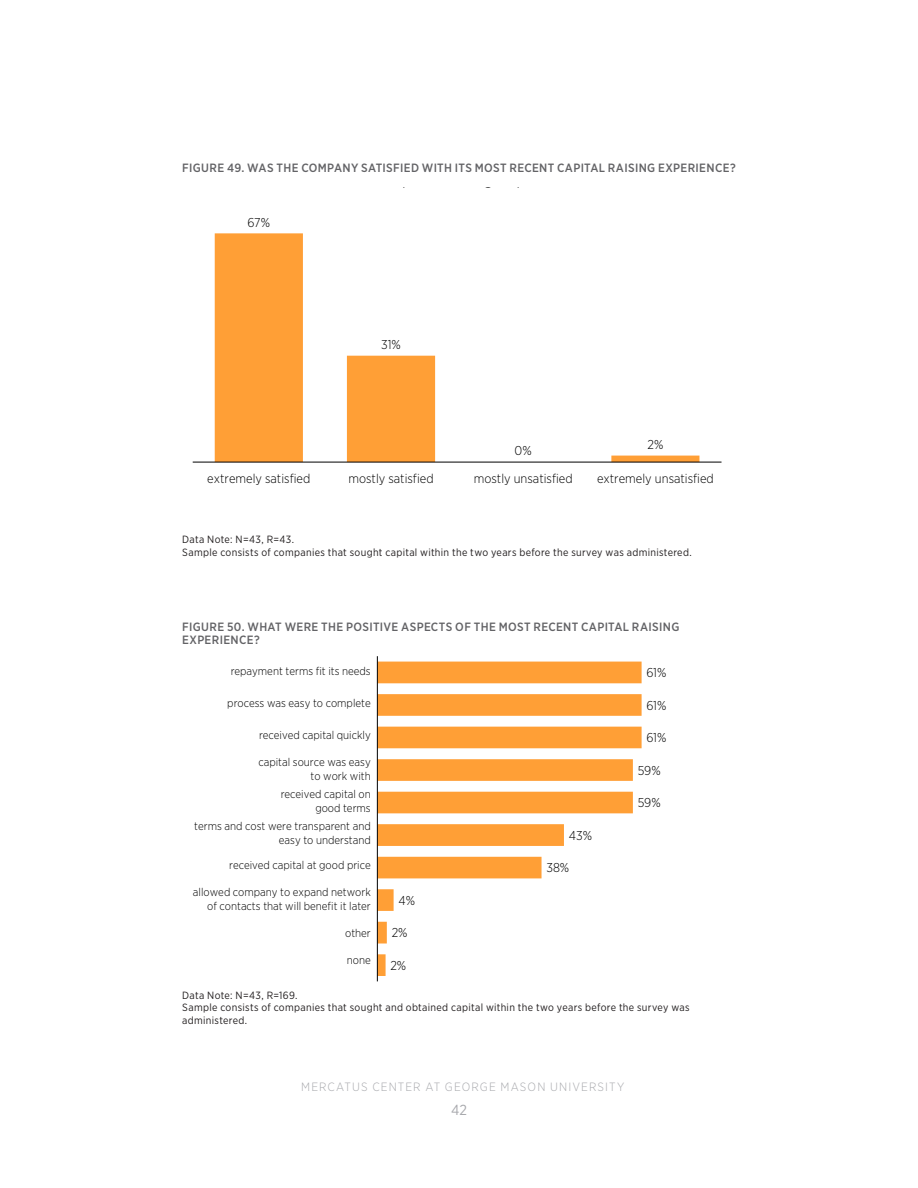
<style>
.page{position:relative;width:918px;height:1188px;background:#fff}
.page>*{position:absolute;margin:0;border:0;box-sizing:border-box;transform-origin:0 0}
.t1{font:300 17.7px "Gotham Narrow";color:#000}
.t2{font:14.55px "Gotham Narrow";color:#a8a9ad}
.t3{font:300 12.9px "Gotham Narrow";color:#000}
.t4{font:500 12px/13.5px "Gotham Narrow";letter-spacing:.03em;color:#636366}
.t5{font:300 12px "Gotham Narrow";letter-spacing:.09em;color:#a8a9ad}
.t6{font:300 11.25px/13.5px "Gotham Narrow";color:#000;text-align:right}
.t7{font:10.5px/12.6px "Gotham Narrow";letter-spacing:.03em;color:#231f20}
</style>
<div class="page">
<svg style="left:215px;top:233px;width:484px;height:229px"></svg>
<hr style="left:193px;top:462px;width:529px;height:1px;background:#000">
<svg style="left:378px;top:662px;width:264px;height:314px"></svg>
<hr style="left:377px;top:656px;width:1px;height:325px;background:#000">
<div style="left:484px;top:940px;width:252px;height:50px;background:#fff"></div>
<h1 class="t1" style="left:304px;top:147px;width:307px">Was the Company Satisfied with Its Most</h1>
<p class="t4" style="left:182px;top:160px;width:555px">FIGURE 49. WAS THE COMPANY SATISFIED WITH ITS MOST RECENT CAPITAL RAISING EXPERIENCE?</p>
<p class="t3" style="left:247px;top:214px;width:24px">67%</p>
<p class="t3" style="left:381px;top:337px;width:21px">31%</p>
<p class="t3" style="left:515px;top:443px;width:19px">0%</p>
<p class="t3" style="left:647px;top:436px;width:17px">2%</p>
<p class="t3" style="left:207px;top:470px;width:105px">extremely satisfied</p>
<p class="t3" style="left:348px;top:470px;width:87px">mostly satisfied</p>
<p class="t3" style="left:474px;top:470px;width:101px">mostly unsatisfied</p>
<p class="t3" style="left:597px;top:470px;width:118px">extremely unsatisfied</p>
<p class="t7" style="left:182px;top:533px;width:511px">Data Note: N=43, R=43.<br>Sample consists of companies that sought capital within the two years before the survey was administered.</p>
<p class="t4" style="left:182px;top:619px;width:499px">FIGURE 50. WHAT WERE THE POSITIVE ASPECTS OF THE MOST RECENT CAPITAL RAISING<br>EXPERIENCE?</p>
<p class="t3" style="left:646px;top:665px;width:21px">61%</p>
<p class="t3" style="left:646px;top:697px;width:21px">61%</p>
<p class="t3" style="left:646px;top:730px;width:21px">61%</p>
<p class="t3" style="left:638px;top:762px;width:25px">59%</p>
<p class="t3" style="left:638px;top:795px;width:25px">59%</p>
<p class="t3" style="left:569px;top:827px;width:25px">43%</p>
<p class="t3" style="left:546px;top:860px;width:24px">38%</p>
<p class="t3" style="left:399px;top:892px;width:18px">4%</p>
<p class="t3" style="left:392px;top:925px;width:17px">2%</p>
<p class="t3" style="left:390px;top:957px;width:17px">2%</p>
<p class="t6" style="left:231px;top:664px;width:142px">repayment terms fit its needs</p>
<p class="t6" style="left:227px;top:697px;width:145px">process was easy to complete</p>
<p class="t6" style="left:259px;top:728px;width:113px">received capital quickly</p>
<p class="t6" style="left:258px;top:755px;width:114px">capital source was easy to work with</p>
<p class="t6" style="left:281px;top:787px;width:92px">received capital on good terms</p>
<p class="t6" style="left:194px;top:819px;width:178px">terms and cost were transparent and easy to understand</p>
<p class="t6" style="left:229px;top:858px;width:143px">received capital at good price</p>
<p class="t6" style="left:193px;top:885px;width:179px">allowed company to expand network of contacts that will benefit it later</p>
<p class="t6" style="left:345px;top:926px;width:27px">other</p>
<p class="t6" style="left:347px;top:953px;width:25px">none</p>
<p class="t7" style="left:182px;top:989px;width:509px">Data Note: N=43, R=169.<br>Sample consists of companies that sought and obtained capital within the two years before the survey was administered.</p>
<p class="t5" style="left:301px;top:1079px;width:325px">MERCATUS CENTER AT GEORGE MASON UNIVERSITY</p>
<p class="t2" style="left:451px;top:1101px;width:17px">42</p>
</div>
